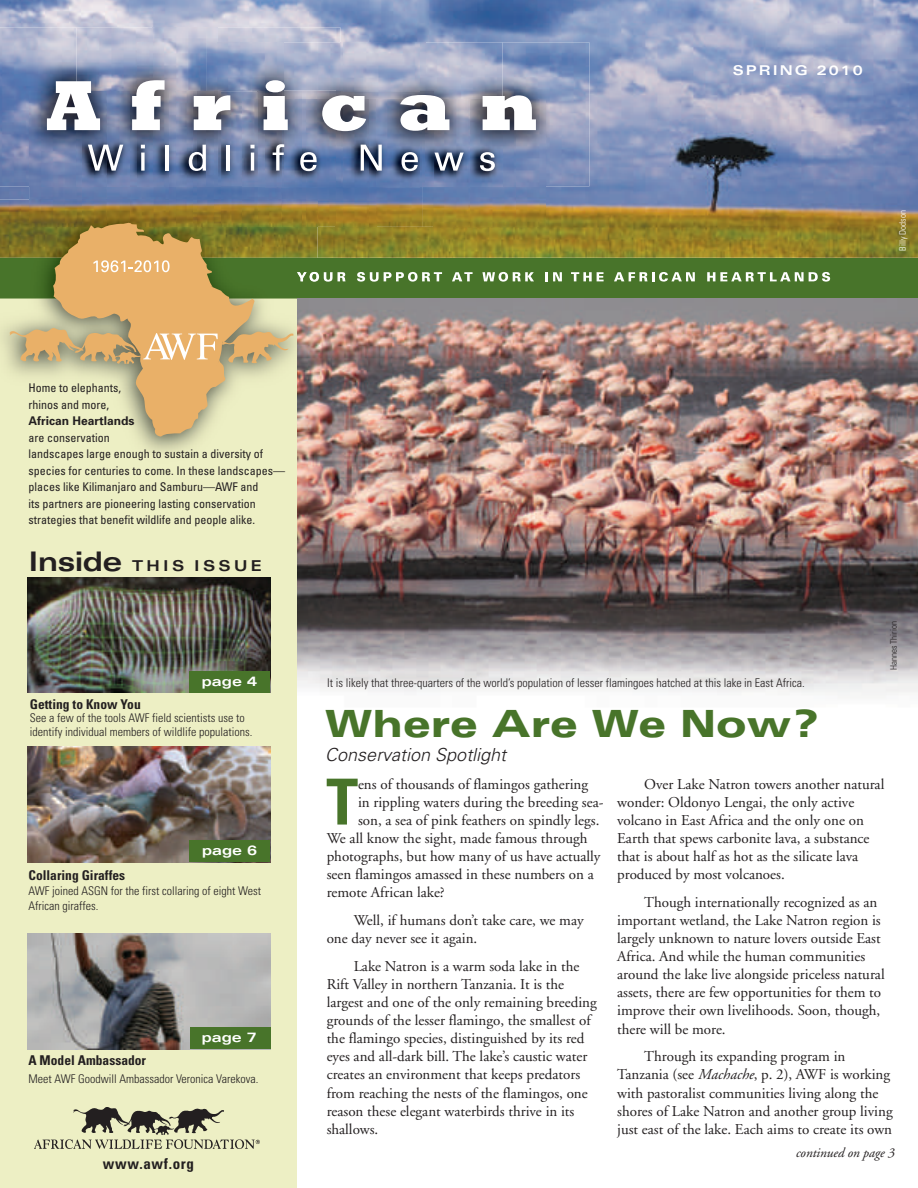
<style>
.page{position:relative;width:918px;height:1188px;background:#fff}
.page>*{position:absolute;margin:0;border:0;box-sizing:border-box;transform-origin:0 0}
.t1{font:700 condensed 63.6px "Univers";color:#48742a}
.t2{font:900 expanded 37.5px "Univers";color:#48742a}
.t3{font:italic 300 18px "Univers";color:#231f20}
.t4{font:15px/18.1px "Adobe Garamond";color:#231f20}
.t5{font:700 expanded 15px "Univers";letter-spacing:.22em;color:#231f20}
.t6{font:700 condensed 15px "Univers";letter-spacing:.045em;color:#231f20}
.t7{font:700 condensed 13.5px "Univers";color:#231f20}
.t8{font:italic 13.5px "Adobe Garamond";letter-spacing:-.005em;color:#231f20}
.t9{font:700 expanded 13.5px "Univers";color:#fff}
.t10{font:700 expanded 13.5px "Univers";letter-spacing:.15em;color:#fff}
.t11{font:300 condensed 12px/15px "Univers";color:#231f20}
.t12{font:condensed 12px/16.5px "Univers";color:#231f20}
.t13{font:700 12px "Univers";color:#231f20}
.t14{font:300 condensed 9px "Univers";color:#231f20}
.t15{font:300 condensed 9px "Univers";color:#fff}
.s1{font-size:27px}
.s2{font-style:italic}
</style>
<div class="page">
<img style="left:0;top:0;width:918px;height:258px">
<div style="left:0;top:298px;width:297px;height:890px;background:#edefc4"></div>
<div style="left:0;top:258px;width:918px;height:40px;background:#48742a"></div>
<img style="left:30px;top:186px;width:139px;height:13px">
<img style="left:175px;top:92px;width:18px;height:107px">
<svg style="left:169px;top:186px;width:6px;height:13px"></svg>
<img style="left:196px;top:186px;width:18px;height:13px">
<svg style="left:193px;top:186px;width:3px;height:13px"></svg>
<img style="left:220px;top:186px;width:83px;height:13px">
<svg style="left:214px;top:186px;width:6px;height:13px"></svg>
<img style="left:306px;top:188px;width:70px;height:39px">
<img style="left:376px;top:186px;width:170px;height:41px">
<img style="left:0;top:27px;width:76px;height:159px">
<img style="left:30px;top:92px;width:108px;height:94px">
<img style="left:76px;top:27px;width:131px;height:65px">
<img style="left:153px;top:92px;width:22px;height:94px">
<img style="left:193px;top:92px;width:65px;height:94px">
<img style="left:138px;top:42px;width:15px;height:144px">
<img style="left:207px;top:27px;width:133px;height:15px">
<img style="left:207px;top:42px;width:58px;height:50px">
<img style="left:243px;top:99px;width:22px;height:87px">
<img style="left:283px;top:42px;width:143px;height:50px">
<svg style="left:265px;top:186px;width:17px;height:2px"></svg>
<img style="left:336px;top:131px;width:33px;height:57px">
<img style="left:306px;top:186px;width:30px;height:2px">
<svg style="left:303px;top:186px;width:3px;height:13px"></svg>
<svg style="left:369px;top:186px;width:7px;height:2px"></svg>
<img style="left:376px;top:186px;width:44px;height:2px">
<img style="left:288px;top:90px;width:48px;height:2px">
<img style="left:265px;top:92px;width:38px;height:94px">
<img style="left:306px;top:92px;width:16px;height:7px">
<svg style="left:303px;top:92px;width:3px;height:7px"></svg>
<img style="left:303px;top:99px;width:37px;height:87px">
<img style="left:265px;top:42px;width:18px;height:38px">
<img style="left:420px;top:99px;width:82px;height:87px">
<img style="left:343px;top:92px;width:77px;height:94px">
<img style="left:502px;top:42px;width:87px;height:144px">
<img style="left:426px;top:42px;width:76px;height:57px">
<svg style="left:357px;top:272px;width:85px;height:10px"></svg>
<svg style="left:452px;top:272px;width:21px;height:9px"></svg>
<svg style="left:482px;top:272px;width:52px;height:10px"></svg>
<svg style="left:546px;top:272px;width:16px;height:9px"></svg>
<svg style="left:571px;top:272px;width:33px;height:9px"></svg>
<svg style="left:614px;top:272px;width:81px;height:10px"></svg>
<svg style="left:707px;top:272px;width:123px;height:10px"></svg>
<svg style="left:47px;top:81px;width:53px;height:49px"></svg>
<svg style="left:132px;top:80px;width:33px;height:50px"></svg>
<svg style="left:194px;top:90px;width:36px;height:40px"></svg>
<svg style="left:258px;top:80px;width:30px;height:50px"></svg>
<svg style="left:322px;top:92px;width:44px;height:39px"></svg>
<svg style="left:400px;top:92px;width:49px;height:39px"></svg>
<svg style="left:483px;top:95px;width:53px;height:35px"></svg>
<svg style="left:88px;top:145px;width:35px;height:26px"></svg>
<svg style="left:141px;top:153px;width:4px;height:18px"></svg>
<svg style="left:141px;top:145px;width:4px;height:3px"></svg>
<hr style="left:166px;top:145px;width:3px;height:26px;background:#fff">
<svg style="left:189px;top:145px;width:17px;height:26px"></svg>
<hr style="left:226px;top:145px;width:4px;height:26px;background:#fff">
<hr style="left:251px;top:153px;width:3px;height:18px;background:#fff">
<svg style="left:250px;top:145px;width:5px;height:3px"></svg>
<svg style="left:273px;top:144px;width:11px;height:27px"></svg>
<svg style="left:300px;top:152px;width:17px;height:19px"></svg>
<svg style="left:361px;top:145px;width:21px;height:26px"></svg>
<svg style="left:402px;top:152px;width:16px;height:19px"></svg>
<svg style="left:435px;top:153px;width:29px;height:18px"></svg>
<svg style="left:480px;top:152px;width:15px;height:19px"></svg>
<img style="left:0;top:199px;width:318px;height:59px">
<img style="left:30px;top:199px;width:288px;height:28px">
<svg style="left:10px;top:222px;width:215px;height:215px"></svg>
<svg style="left:86px;top:252px;width:260px;height:134px"></svg>
<img style="left:297px;top:299px;width:621px;height:397px">
<img style="left:27px;top:747px;width:243px;height:115px">
<img style="left:27px;top:577px;width:243px;height:116px">
<div style="left:189px;top:671px;width:81px;height:22px;background:#48742a"></div>
<div style="left:189px;top:841px;width:81px;height:21px;background:#48742a"></div>
<img style="left:34px;top:1108px;width:226px;height:41px">
<img style="left:27px;top:934px;width:243px;height:115px">
<div style="left:190px;top:1028px;width:80px;height:21px;background:#48742a"></div>
<p class="t10" style="left:733px;top:65px;width:131px">SPRING 2010</p>
<p class="t15" style="left:899px;top:251px;width:42px;rotate:-90deg">Billy Dodson</p>
<p class="t12" style="left:28px;top:381px;width:94px">Home to elephants, rhinos and more,</p>
<p class="t13" style="left:28px;top:417px;width:108px">African Heartlands</p>
<p class="t12" style="left:28px;top:430px;width:258px">are conservation<br>landscapes large enough to sustain a diversity of species for centuries to come. In these landscapes— places like Kilimanjaro and Samburu—AWF and<br>its partners are pioneering lasting conservation strategies that benefit wildlife and people alike.</p>
<p class="t5" style="left:28px;top:560px;width:235px"><span class="s1">Inside</span> THIS ISSUE</p>
<p class="t9" style="left:202px;top:676px;width:57px">page 4</p>
<p class="t7" style="left:30px;top:699px;width:112px">Getting to Know You</p>
<p class="t11" style="left:30px;top:712px;width:224px;line-height:13.5px">See a few of the tools AWF field scientists use to identify individual members of wildlife populations.</p>
<p class="t9" style="left:202px;top:845px;width:56px">page 6</p>
<p class="t7" style="left:29px;top:870px;width:98px">Collaring Giraffes</p>
<p class="t11" style="left:28px;top:884px;width:234px">AWF joined ASGN for the first collaring of eight West<br>African giraffes.</p>
<p class="t9" style="left:202px;top:1032px;width:56px">page 7</p>
<p class="t7" style="left:28px;top:1055px;width:119px">A Model Ambassador</p>
<p class="t11" style="left:28px;top:1072px;width:232px">Meet AWF Goodwill Ambassador Veronica Varekova.</p>
<p class="t6" style="left:103px;top:1158px;width:93px">www.awf.org</p>
<p class="t11" style="left:327px;top:676px;width:479px">It is likely that three-quarters of the world’s population of lesser flamingoes hatched at this lake in East Africa.</p>
<h2 class="t2" style="left:325px;top:710px;width:495px">Where Are We Now?</h2>
<p class="t3" style="left:325px;top:748px;width:183px">Conservation Spotlight</p>
<p class="t14" style="left:890px;top:670px;width:50px;rotate:-90deg">Hannes Thirion</p>
<h1 class="t1" style="left:326px;top:779px;width:33px">T</h1>
<p class="t4" style="left:358px;top:776px;width:232px">ens of thousands of flamingos gathering</p>
<p class="t4" style="left:358px;top:794px;width:247px">in rippling waters during the breeding sea-</p>
<p class="t4" style="left:358px;top:812px;width:243px">son, a sea of pink feathers on spindly legs.</p>
<p class="t4" style="left:327px;top:830px;width:262px">We all know the sight, made famous through</p>
<p class="t4" style="left:327px;top:848px;width:275px">photographs, but how many of us have actually</p>
<p class="t4" style="left:327px;top:867px;width:269px">seen flamingos amassed in these numbers on a</p>
<p class="t4" style="left:327px;top:885px;width:120px">remote African lake?</p>
<p class="t4" style="left:327px;top:912px;width:259px;text-indent:27px">Well, if humans don’t take care, we may one day never see it again.</p>
<p class="t4" style="left:327px;top:958px;width:272px;text-indent:27px">Lake Natron is a warm soda lake in the Rift Valley in northern Tanzania. It is the largest and one of the only remaining breeding grounds of the lesser flamingo, the smallest of the flamingo species, distinguished by its red eyes and all-dark bill. The lake’s caustic water creates an environment that keeps predators from reaching the nests of the flamingos, one reason these elegant waterbirds thrive in its shallows.</p>
<p class="t4" style="left:617px;top:776px;width:269px;text-indent:27px">Over Lake Natron towers another natural wonder: Oldonyo Lengai, the only active volcano in East Africa and the only one on Earth that spews carbonite lava, a substance that is about half as hot as the silicate lava produced by most volcanoes.</p>
<p class="t4" style="left:617px;top:894px;width:269px;text-indent:27px">Though internationally recognized as an important wetland, the Lake Natron region is largely unknown to nature lovers outside East Africa. And while the human communities around the lake live alongside priceless natural assets, there are few opportunities for them to improve their own livelihoods. Soon, though, there will be more.</p>
<p class="t4" style="left:617px;top:1049px;width:277px;text-indent:27px">Through its expanding program in Tanzania (see <span class="s2">Machache</span>, p. 2), AWF is working with pastoralist communities living along the shores of Lake Natron and another group living just east of the lake. Each aims to create its own</p>
<p class="t8" style="left:795px;top:1147px;width:100px">continued on page 3</p>
</div>
